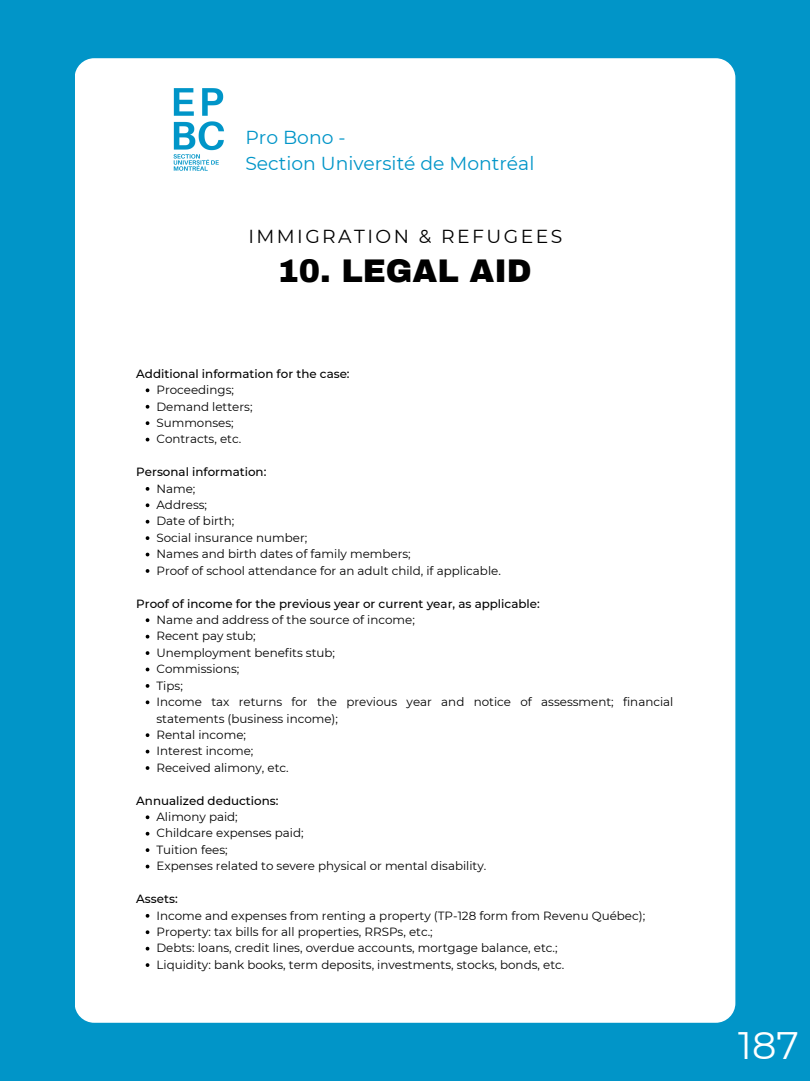
<style>
.page{position:relative;width:810px;height:1081px;background:#fff}
.page>*{position:absolute;margin:0;border:0;box-sizing:border-box;transform-origin:0 0}
.t1{font:38.25px "Montserrat";color:#fff}
.t2{font:900 32px "Archivo";color:#000}
.t3{font:18.75px/26.2px "Montserrat";color:#0195c8}
.t4{font:18.75px "Montserrat";letter-spacing:.13em;color:#000}
.t5{font:11.88px/16.4px "Montserrat";color:#000}
.t6{font:500 11.88px "Montserrat";color:#000}
</style>
<div class="page">
<div style="left:0;top:0;width:810px;height:1080px;background:#0195c8"></div>
<div style="left:75px;top:58px;width:660px;height:963px;background:#fff;border-radius:20px"></div>
<img style="left:173px;top:88px;width:51px;height:83px">
<svg style="left:146px;top:388px;width:3px;height:4px"></svg>
<svg style="left:146px;top:421px;width:3px;height:4px"></svg>
<svg style="left:146px;top:437px;width:3px;height:4px"></svg>
<svg style="left:146px;top:503px;width:3px;height:4px"></svg>
<svg style="left:146px;top:536px;width:3px;height:4px"></svg>
<svg style="left:146px;top:552px;width:3px;height:4px"></svg>
<svg style="left:146px;top:618px;width:3px;height:4px"></svg>
<svg style="left:146px;top:667px;width:3px;height:4px"></svg>
<svg style="left:146px;top:700px;width:3px;height:4px"></svg>
<svg style="left:146px;top:749px;width:3px;height:4px"></svg>
<svg style="left:146px;top:864px;width:3px;height:4px"></svg>
<h3 class="t3" style="left:245px;top:124px;width:290px">Pro Bono -<br>Section Université de Montréal</h3>
<h3 class="t4" style="left:248px;top:225px;width:315px">IMMIGRATION &amp; REFUGEES</h3>
<h2 class="t2" style="left:277px;top:254px;width:256px">10. LEGAL AID</h2>
<p class="t6" style="left:136px;top:366px;width:215px">Additional information for the case:</p>
<p class="t5" style="left:156px;top:381px;width:98px">Proceedings;<br>Demand letters;<br>Summonses;<br>Contracts, etc.</p>
<p class="t5" style="left:156px;top:480px;width:346px">Name;<br>Address;<br>Date of birth;<br>Social insurance number;<br>Names and birth dates of family members;<br>Proof of school attendance for an adult child, if applicable.</p>
<p class="t5" style="left:156px;top:611px;width:518px">Name and address of the source of income;<br>Recent pay stub;<br>Unemployment benefits stub;<br>Commissions;<br>Tips;<br>Income tax returns for the previous year and notice of assessment; financial statements (business income);<br>Rental income;<br>Interest income;<br>Received alimony, etc.</p>
<p class="t5" style="left:156px;top:808px;width:331px">Alimony paid;<br>Childcare expenses paid;<br>Tuition fees;<br>Expenses related to severe physical or mental disability.</p>
<p class="t5" style="left:156px;top:906px;width:490px">Income and expenses from renting a property (TP-128 form from Revenu Québec); Property: tax bills for all properties, RRSPs, etc.;<br>Debts: loans, credit lines, overdue accounts, mortgage balance, etc.;<br>Liquidity: bank books, term deposits, investments, stocks, bonds, etc.</p>
<p class="t6" style="left:136px;top:464px;width:132px">Personal information:</p>
<p class="t6" style="left:136px;top:596px;width:405px">Proof of income for the previous year or current year, as applicable:</p>
<p class="t6" style="left:136px;top:792px;width:144px">Annualized deductions:</p>
<p class="t6" style="left:136px;top:891px;width:43px">Assets:</p>
<h1 class="t1" style="left:738px;top:1021px;width:62px">187</h1>
</div>
